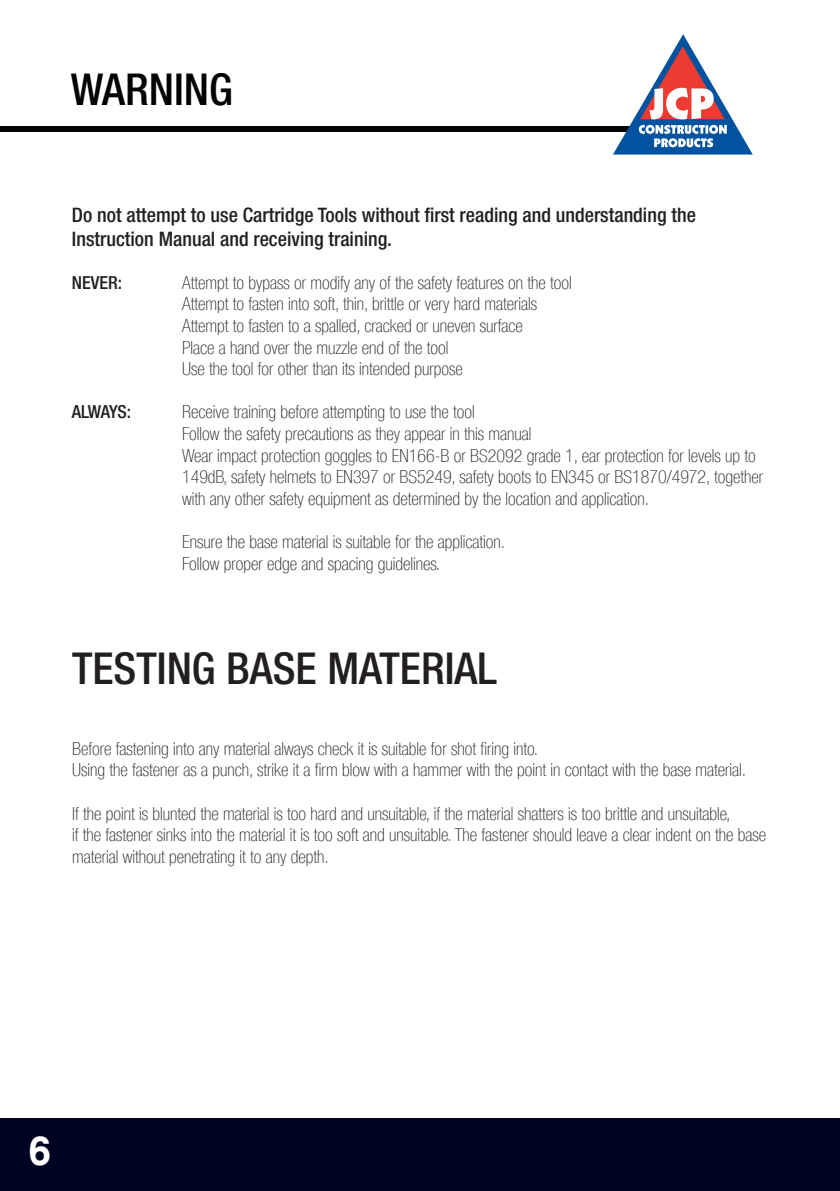
<style>
.page{position:relative;width:840px;height:1191px;background:#fff}
.page>*{position:absolute;margin:0;border:0;box-sizing:border-box;transform-origin:0 0}
.t1{font:500 condensed 44px "Helvetica Neue LT Com";color:#231f20}
.t2{font:500 condensed 44px "Helvetica Neue LT Com";color:#040503}
.t3{font:700 40px "Helvetica";color:#fff}
.t4{font:500 condensed 20px/24px "Helvetica Neue LT Com";color:#231f20}
.t5{font:100 condensed 18px/21.6px "Helvetica Neue LT Com";color:#231f20}
.t6{font:500 condensed 18px "Helvetica Neue LT Com";color:#231f20}
</style>
<div class="page">
<div style="left:0;top:1118px;width:839px;height:73px;background:#000221"></div>
<div style="left:0;top:127px;width:694px;height:5px;background:#040503"></div>
<svg style="left:612px;top:34px;width:140px;height:120px"></svg>
<p class="t2" style="left:71px;top:63px;width:163px">WARNING</p>
<p class="t4" style="left:72px;top:202px;width:625px">Do not attempt to use Cartridge Tools without first reading and understanding the<br>Instruction Manual and receiving training.</p>
<p class="t6" style="left:72px;top:272px;width:52px">NEVER:</p>
<p class="t5" style="left:182px;top:272px;width:391px">Attempt to bypass or modify any of the safety features on the tool</p>
<p class="t5" style="left:182px;top:293px;width:356px">Attempt to fasten into soft, thin, brittle or very hard materials</p>
<p class="t5" style="left:182px;top:315px;width:342px">Attempt to fasten to a spalled, cracked or uneven surface</p>
<p class="t5" style="left:182px;top:336px;width:268px">Place a hand over the muzzle end of the tool</p>
<p class="t5" style="left:182px;top:358px;width:282px">Use the tool for other than its intended purpose</p>
<p class="t6" style="left:72px;top:401px;width:61px">ALWAYS:</p>
<p class="t5" style="left:182px;top:401px;width:294px">Receive training before attempting to use the tool</p>
<p class="t5" style="left:182px;top:423px;width:351px">Follow the safety precautions as they appear in this manual</p>
<p class="t5" style="left:182px;top:444px;width:582px">Wear impact protection goggles to EN166-B or BS2092 grade 1, ear protection for levels up to<br>149dB, safety helmets to EN397 or BS5249, safety boots to EN345 or BS1870/4972, together with any other safety equipment as determined by the location and application.</p>
<p class="t5" style="left:182px;top:531px;width:324px">Ensure the base material is suitable for the application.</p>
<p class="t5" style="left:182px;top:552px;width:259px">Follow proper edge and spacing guidelines.</p>
<p class="t1" style="left:72px;top:642px;width:426px">TESTING BASE MATERIAL</p>
<p class="t5" style="left:72px;top:737px;width:467px">Before fastening into any material always check it is suitable for shot firing into.</p>
<p class="t5" style="left:72px;top:759px;width:675px">Using the fastener as a punch, strike it a firm blow with a hammer with the point in contact with the base material.</p>
<p class="t5" style="left:72px;top:802px;width:659px">If the point is blunted the material is too hard and unsuitable, if the material shatters is too brittle and unsuitable,</p>
<p class="t5" style="left:72px;top:824px;width:695px">if the fastener sinks into the material it is too soft and unsuitable. The fastener should leave a clear indent on the base material without penetrating it to any depth.</p>
<p class="t3" style="left:29px;top:1126px;width:24px">6</p>
</div>
